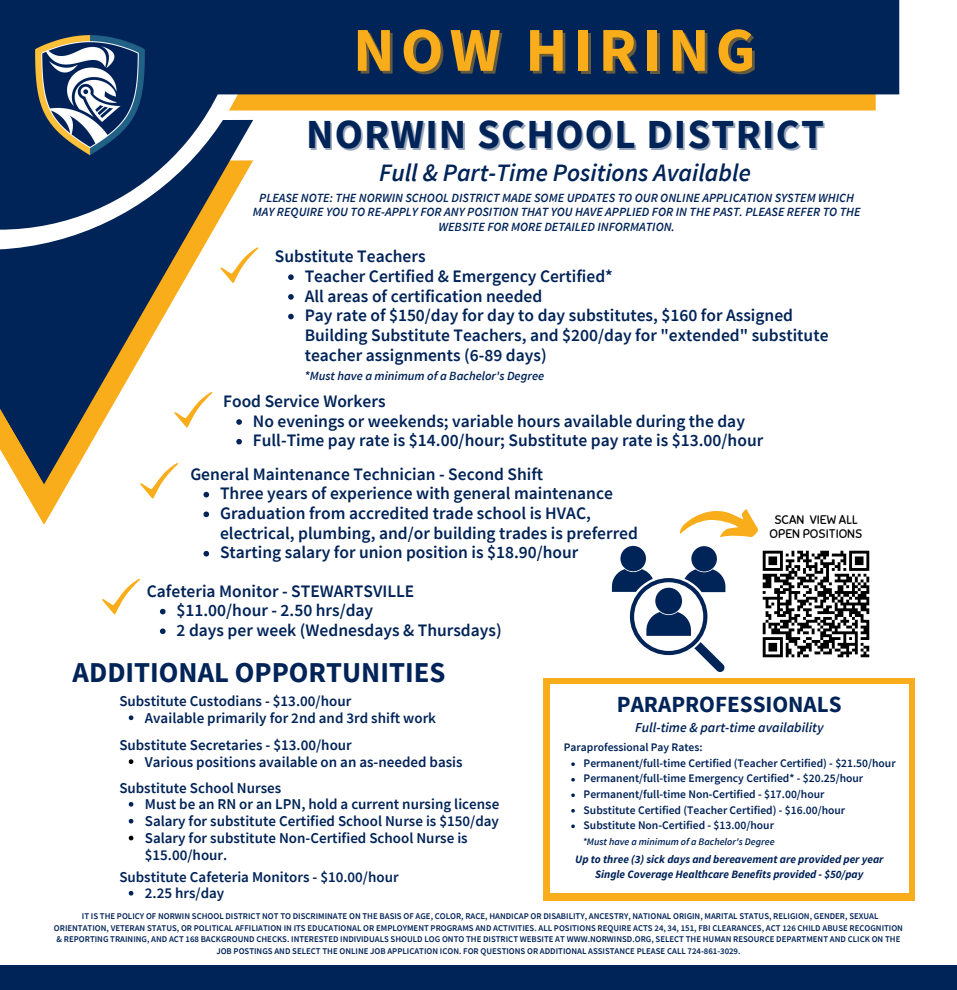
<style>
.page{position:relative;width:957px;height:990px;background:#fff}
.page>*{position:absolute;margin:0;border:0;box-sizing:border-box;transform-origin:0 0}
.t1{font:700 62.5px "Source Sans Pro";letter-spacing:.1em;color:#faad1a}
.t2{font:700 41.25px "Source Sans Pro";letter-spacing:.03em;color:#002358}
.t3{font:700 28.75px "Source Sans Pro";color:#002358}
.t4{font:italic 600 25px "Source Sans Pro";color:#002358}
.t5{font:700 23.12px "Source Sans Pro";color:#002358}
.t6{font:600 17.5px/19.8px "Source Sans Pro";color:#002358}
.t7{font:600 15px/16.9px "Source Sans Pro";color:#002358}
.t8{font:italic 600 13.75px "Source Sans Pro";color:#002358}
.t9{font:italic 600 12.5px/14px "Source Sans Pro";color:#002358;text-align:center}
.t10{font:12.5px/14px "Sniglet";color:#000;text-align:center}
.t11{font:600 11.62px/15.5px "Source Sans Pro";color:#002358}
.t12{font:italic 700 11.25px/15px "Source Sans Pro";color:#002358;text-align:center}
.t13{font:italic 600 10px "Source Sans Pro";color:#002358}
.t14{font:600 8.75px/11.6px "Source Sans Pro";color:#002358;text-align:center}
</style>
<div class="page">
<div style="left:177px;top:0;width:698px;height:111px;background:#faad1a"></div>
<svg style="left:21px;top:485px;width:189px;height:40px"></svg>
<svg style="left:0;top:250px;width:240px;height:235px"></svg>
<svg style="left:0;top:94px;width:268px;height:156px"></svg>
<div style="left:214px;top:0;width:685px;height:94px;background:#002358"></div>
<svg style="left:0;top:0;width:243px;height:229px;fill:#002358"></svg>
<img style="left:25px;top:29px;width:130px;height:131px">
<div style="left:0;top:966px;width:956px;height:24px;background:#002358"></div>
<svg style="left:220px;top:247px;width:39px;height:37px"></svg>
<svg style="left:173px;top:392px;width:40px;height:36px"></svg>
<svg style="left:139px;top:463px;width:40px;height:36px"></svg>
<div style="left:542px;top:679px;width:372px;height:221px;background:#faad1a"></div>
<svg style="left:288px;top:274px;width:6px;height:6px"></svg>
<svg style="left:288px;top:294px;width:6px;height:6px"></svg>
<svg style="left:288px;top:314px;width:6px;height:5px"></svg>
<svg style="left:129px;top:715px;width:4px;height:5px"></svg>
<svg style="left:236px;top:419px;width:6px;height:6px"></svg>
<svg style="left:236px;top:439px;width:6px;height:6px"></svg>
<svg style="left:129px;top:759px;width:4px;height:5px"></svg>
<svg style="left:129px;top:802px;width:4px;height:5px"></svg>
<svg style="left:129px;top:819px;width:4px;height:5px"></svg>
<svg style="left:129px;top:836px;width:4px;height:4px"></svg>
<svg style="left:129px;top:891px;width:4px;height:5px"></svg>
<div style="left:550px;top:684px;width:358px;height:209px;background:#fff"></div>
<svg style="left:571px;top:762px;width:3px;height:4px"></svg>
<svg style="left:571px;top:809px;width:3px;height:4px"></svg>
<svg style="left:102px;top:578px;width:38px;height:37px"></svg>
<svg style="left:160px;top:609px;width:5px;height:5px"></svg>
<svg style="left:160px;top:628px;width:5px;height:6px"></svg>
<svg style="left:203px;top:492px;width:6px;height:5px"></svg>
<svg style="left:203px;top:512px;width:6px;height:5px"></svg>
<svg style="left:203px;top:551px;width:6px;height:6px"></svg>
<svg style="left:611px;top:546px;width:114px;height:126px"></svg>
<img style="left:762px;top:550px;width:108px;height:108px">
<svg style="left:679px;top:509px;width:79px;height:28px"></svg>
<h1 class="t1" style="left:353px;top:9px;width:404px">NOW HIRING</h1>
<h2 class="t2" style="left:306px;top:107px;width:519px">NORWIN SCHOOL DISTRICT</h2>
<h3 class="t4" style="left:379px;top:156px;width:373px">Full &amp; Part-Time Positions Available</h3>
<p class="t9" style="left:253px;top:191px;width:609px">PLEASE NOTE: THE NORWIN SCHOOL DISTRICT MADE SOME UPDATES TO OUR ONLINE APPLICATION SYSTEM WHICH<br>MAY REQUIRE YOU TO RE-APPLY FOR ANY POSITION THAT YOU HAVE APPLIED FOR IN THE PAST. PLEASE REFER TO THE<br>WEBSITE FOR MORE DETAILED INFORMATION.</p>
<p class="t6" style="left:275px;top:246px;width:152px">Substitute Teachers</p>
<p class="t6" style="left:305px;top:266px;width:525px">Teacher Certified &amp; Emergency Certified*<br>All areas of certification needed<br>Pay rate of $150/day for day to day substitutes, $160 for Assigned Building Substitute Teachers, and $200/day for "extended" substitute teacher assignments (6-89 days)</p>
<p class="t9" style="left:304px;top:368px;width:241px">*Must have a minimum of a Bachelor's Degree</p>
<p class="t6" style="left:223px;top:391px;width:164px">Food Service Workers</p>
<p class="t6" style="left:253px;top:411px;width:511px">No evenings or weekends; variable hours available during the day<br>Full-Time pay rate is $14.00/hour; Substitute pay rate is $13.00/hour</p>
<p class="t6" style="left:190px;top:464px;width:354px">General Maintenance Technician - Second Shift</p>
<p class="t6" style="left:220px;top:483px;width:419px">Three years of experience with general maintenance Graduation from accredited trade school is HVAC, electrical, plumbing, and/or building trades is preferred Starting salary for union position is $18.90/hour</p>
<p class="t6" style="left:147px;top:581px;width:269px">Cafeteria Monitor - STEWARTSVILLE</p>
<p class="t6" style="left:176px;top:600px;width:326px">$11.00/hour - 2.50 hrs/day<br>2 days per week (Wednesdays &amp; Thursdays)</p>
<h3 class="t3" style="left:73px;top:654px;width:374px">ADDITIONAL OPPORTUNITIES</h3>
<p class="t10" style="left:769px;top:513px;width:94px">SCAN VIEW ALL<br>OPEN POSITIONS</p>
<p class="t7" style="left:119px;top:692px;width:233px">Substitute Custodians - $13.00/hour</p>
<p class="t7" style="left:145px;top:709px;width:293px">Available primarily for 2nd and 3rd shift work</p>
<p class="t7" style="left:119px;top:736px;width:234px">Substitute Secretaries - $13.00/hour</p>
<h3 class="t5" style="left:616px;top:689px;width:226px">PARAPROFESSIONALS</h3>
<p class="t8" style="left:635px;top:718px;width:190px">Full-time &amp; part-time availability</p>
<p class="t11" style="left:563px;top:740px;width:140px">Paraprofessional Pay Rates:</p>
<p class="t7" style="left:145px;top:753px;width:319px">Various positions available on an as-needed basis</p>
<p class="t11" style="left:583px;top:755px;width:313px">Permanent/full-time Certified (Teacher Certified) - $21.50/hour Permanent/full-time Emergency Certified* - $20.25/hour Permanent/full-time Non-Certified - $17.00/hour<br>Substitute Certified (Teacher Certified) - $16.00/hour Substitute Non-Certified - $13.00/hour</p>
<p class="t7" style="left:119px;top:779px;width:163px">Substitute School Nurses</p>
<p class="t7" style="left:145px;top:796px;width:356px">Must be an RN or an LPN, hold a current nursing license Salary for substitute Certified School Nurse is $150/day Salary for substitute Non-Certified School Nurse is $15.00/hour.</p>
<p class="t13" style="left:582px;top:835px;width:193px">*Must have a minimum of a Bachelor's Degree</p>
<p class="t12" style="left:575px;top:852px;width:310px">Up to three (3) sick days and bereavement are provided per year<br>Single Coverage Healthcare Benefits provided - $50/pay</p>
<p class="t7" style="left:119px;top:868px;width:281px">Substitute Cafeteria Monitors - $10.00/hour</p>
<p class="t14" style="left:54px;top:910px;width:850px">IT IS THE POLICY OF NORWIN SCHOOL DISTRICT NOT TO DISCRIMINATE ON THE BASIS OF AGE, COLOR, RACE, HANDICAP OR DISABILITY, ANCESTRY, NATIONAL ORIGIN, MARITAL STATUS, RELIGION, GENDER, SEXUAL ORIENTATION, VETERAN STATUS, OR POLITICAL AFFILIATION IN ITS EDUCATIONAL OR EMPLOYMENT PROGRAMS AND ACTIVITIES. ALL POSITIONS REQUIRE ACTS 24, 34, 151, FBI CLEARANCES, ACT 126 CHILD ABUSE RECOGNITION &amp; REPORTING TRAINING, AND ACT 168 BACKGROUND CHECKS. INTERESTED INDIVIDUALS SHOULD LOG ONTO THE DISTRICT WEBSITE AT WWW.NORWINSD.ORG, SELECT THE HUMAN RESOURCE DEPARTMENT AND CLICK ON THE JOB POSTINGS AND SELECT THE ONLINE JOB APPLICATION ICON. FOR QUESTIONS OR ADDITIONAL ASSISTANCE PLEASE CALL 724-861-3029.</p>
<p class="t7" style="left:145px;top:885px;width:81px">2.25 hrs/day</p>
</div>
